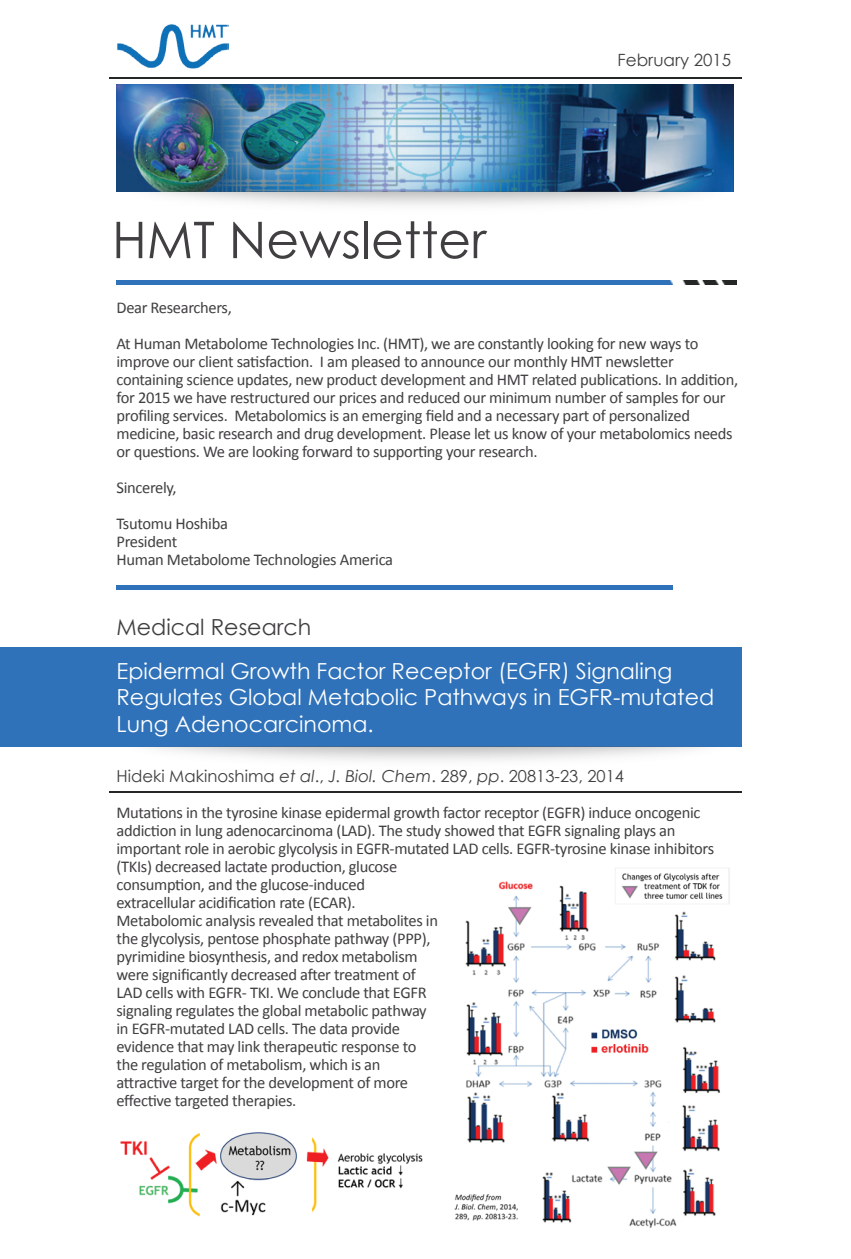
<style>
.page{position:relative;width:851px;height:1259px;background:#fff}
.page>*{position:absolute;margin:0;border:0;box-sizing:border-box;transform-origin:0 0}
.t1{font:50.7px "Century Gothic";color:#413f41}
.t2{font:22.2px/26.7px "Century Gothic";color:#fff}
.t3{font:22.2px "Century Gothic";color:#413f41}
.t4{font:16.8px "Century Gothic";color:#413f41}
.t5{font:16.5px/18px "Calibri";letter-spacing:-.02em;color:#413f41}
.t6{font:16.5px "Century Gothic";color:#413f41}
.s1{font-style:italic}
</style>
<div class="page">
<hr style="left:109px;top:77px;width:632px;height:1px;background:#252626">
<hr style="left:109px;top:791px;width:632px;height:1px;background:#252626">
<hr style="left:116px;top:585px;width:557px;height:4px;background:#2f72b9">
<div style="left:0;top:647px;width:741px;height:99px;background:#2f72b9"></div>
<img style="left:117px;top:24px;width:111px;height:45px">
<img style="left:116px;top:85px;width:617px;height:106px">
<img style="left:127px;top:191px;width:599px;height:15px">
<img style="left:127px;top:746px;width:599px;height:15px">
<hr style="left:116px;top:280px;width:557px;height:4px;background:#2f72b9">
<img style="left:682px;top:280px;width:54px;height:4px">
<img style="left:454px;top:868px;width:276px;height:360px">
<img style="left:120px;top:1132px;width:303px;height:85px">
<h1 class="t1" style="left:112px;top:209px;width:375px">HMT Newsletter</h1>
<p class="t4" style="left:617px;top:49px;width:115px">February 2015</p>
<p class="t5" style="left:116px;top:289px;width:583px;line-height:36px">Dear Researchers,<br>At Human Metabolome Technologies Inc. (HMT), we are constantly looking for new ways to</p>
<p class="t5" style="left:116px;top:352px;width:623px">improve our client satisfaction. I am pleased to announce our monthly HMT newsletter containing science updates, new product development and HMT related publications. In addition, for 2015 we have restructured our prices and reduced our minimum number of samples for our profiling services. Metabolomics is an emerging field and a necessary part of personalized medicine, basic research and drug development. Please let us know of your metabolomics needs or questions. We are looking forward to supporting your research.</p>
<p class="t5" style="left:116px;top:469px;width:113px;line-height:36px">Sincerely,<br>Tsutomu Hoshiba</p>
<p class="t5" style="left:116px;top:532px;width:278px">President<br>Human Metabolome Technologies America</p>
<h2 class="t3" style="left:116px;top:613px;width:196px">Medical Research</h2>
<h2 class="t2" style="left:116px;top:657px;width:599px">Epidermal Growth Factor Receptor (EGFR) Signaling<br>Regulates Global Metabolic Pathways in EGFR-mutated<br>Lung Adenocarcinoma.</h2>
<p class="t6" style="left:116px;top:766px;width:509px">Hideki Makinoshima <span class="s1">et al</span>., <span class="s1">J. Biol. Chem</span>. 289, <span class="s1">pp</span>. 20813-23, 2014</p>
<p class="t5" style="left:116px;top:803px;width:599px">Mutations in the tyrosine kinase epidermal growth factor receptor (EGFR) induce oncogenic addiction in lung adenocarcinoma (LAD). The study showed that EGFR signaling plays an important role in aerobic glycolysis in EGFR-mutated LAD cells. EGFR-tyrosine kinase inhibitors (TKIs) decreased lactate production, glucose<br>consumption, and the glucose-induced<br>extracellular acidification rate (ECAR).<br>Metabolomic analysis revealed that metabolites in<br>the glycolysis, pentose phosphate pathway (PPP),<br>pyrimidine biosynthesis, and redox metabolism<br>were significantly decreased after treatment of<br>LAD cells with EGFR- TKI. We conclude that EGFR<br>signaling regulates the global metabolic pathway<br>in EGFR-mutated LAD cells. The data provide<br>evidence that may link therapeutic response to<br>the regulation of metabolism, which is an<br>attractive target for the development of more<br>effective targeted therapies.</p>
</div>
